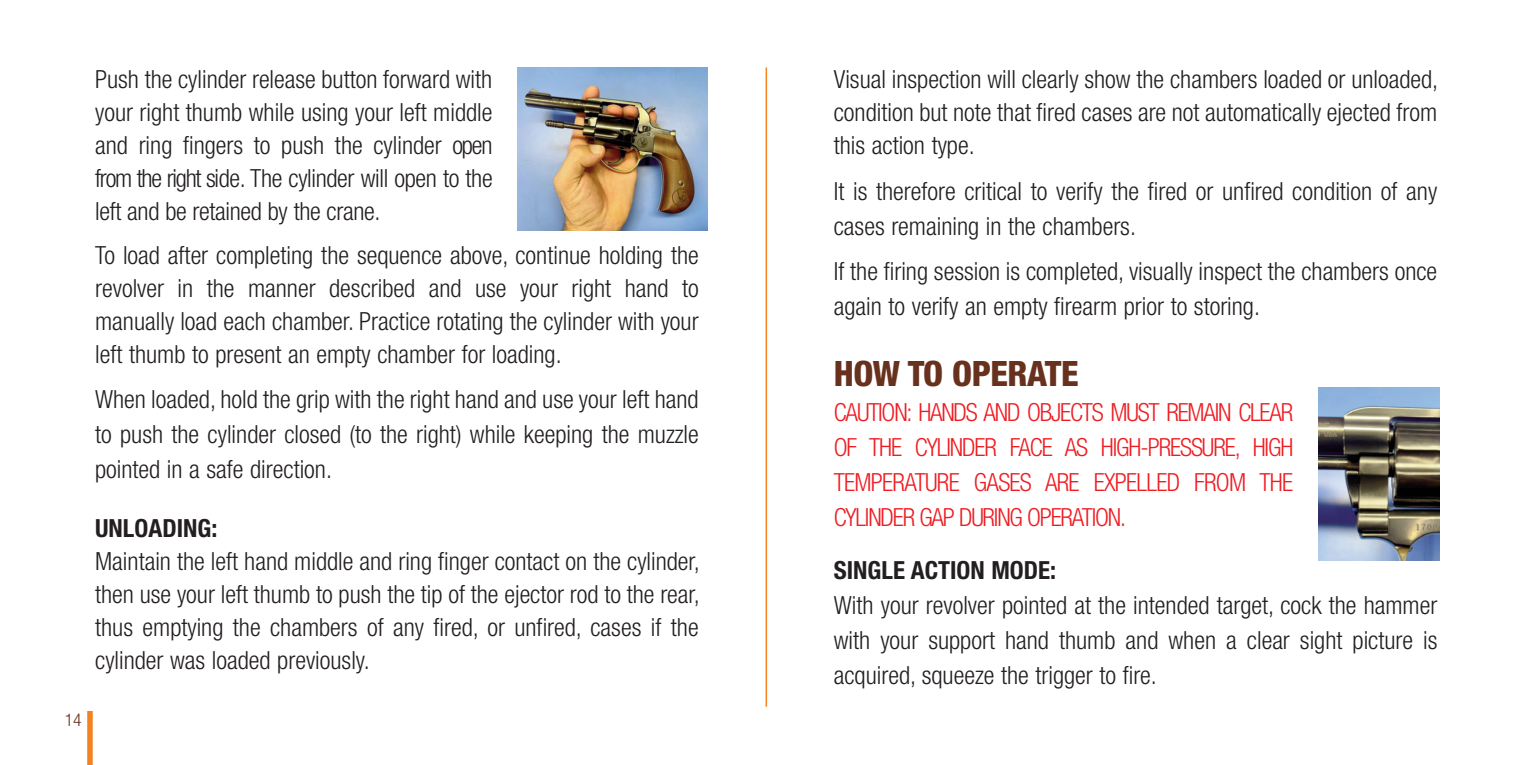
<style>
.page{position:relative;width:1530px;height:765px;background:#fff}
.page>*{position:absolute;margin:0;border:0;box-sizing:border-box;transform-origin:0 0}
.t1{font:800 condensed 35px "Helvetica Neue";letter-spacing:-.015em;color:#68311e}
.t2{font:300 condensed 25px/33px "Helvetica Neue";color:#231f20;text-align:justify}
.t3{font:300 condensed 25px/35px "Helvetica Neue";letter-spacing:-.05em;color:#ee1d23;text-align:justify}
.t4{font:300 condensed 17.5px "Helvetica Neue";color:#68311e}
.s1{font-weight:700}
</style>
<div class="page">
<div style="left:87px;top:711px;width:5px;height:54px;background:#f58220"></div>
<hr style="left:766px;top:68px;width:1px;height:639px;background:#f58220">
<img style="left:517px;top:68px;width:191px;height:162px">
<img style="left:1318px;top:388px;width:122px;height:172px">
<p class="t2" style="left:95px;top:62px;width:399px">Push the cylinder release button forward with your right thumb while using your left middle and ring fingers to push the cylinder open from the right side. The cylinder will open to the left and be retained by the crane.</p>
<p class="t2" style="left:95px;top:238px;width:605px">To load after completing the sequence above, continue holding the revolver in the manner described and use your right hand to manually load each chamber. Practice rotating the cylinder with your left thumb to present an empty chamber for loading.</p>
<p class="t2" style="left:95px;top:382px;width:605px;line-height:35px">When loaded, hold the grip with the right hand and use your left hand to push the cylinder closed (to the right) while keeping the muzzle pointed in a safe direction.</p>
<p class="t2" style="left:95px;top:511px;width:606px;text-align:left"><span class="s1">UNLOADING:<br></span>Maintain the left hand middle and ring finger contact on the cylinder, then use your left thumb to push the tip of the ejector rod to the rear, thus emptying the chambers of any fired, or unfired, cases if the cylinder was loaded previously.</p>
<p class="t4" style="left:65px;top:710px;width:18px">14</p>
<p class="t2" style="left:834px;top:62px;width:606px">Visual inspection will clearly show the chambers loaded or unloaded, condition but note that fired cases are not automatically ejected from this action type.</p>
<p class="t2" style="left:834px;top:173px;width:605px;line-height:35px">It is therefore critical to verify the fired or unfired condition of any cases remaining in the chambers.</p>
<p class="t2" style="left:834px;top:254px;width:605px;line-height:35px">If the firing session is completed, visually inspect the chambers once again to verify an empty firearm prior to storing.</p>
<p class="t1" style="left:834px;top:352px;width:246px">HOW TO OPERATE</p>
<p class="t3" style="left:834px;top:394px;width:461px">CAUTION: HANDS AND OBJECTS MUST REMAIN CLEAR OF THE CYLINDER FACE AS HIGH-PRESSURE, HIGH TEMPERATURE GASES ARE EXPELLED FROM THE CYLINDER GAP DURING OPERATION.</p>
<p class="t2" style="left:834px;top:553px;width:605px;line-height:35px;text-align:left"><span class="s1">SINGLE ACTION MODE:<br></span>With your revolver pointed at the intended target, cock the hammer with your support hand thumb and when a clear sight picture is acquired, squeeze the trigger to fire.</p>
</div>
